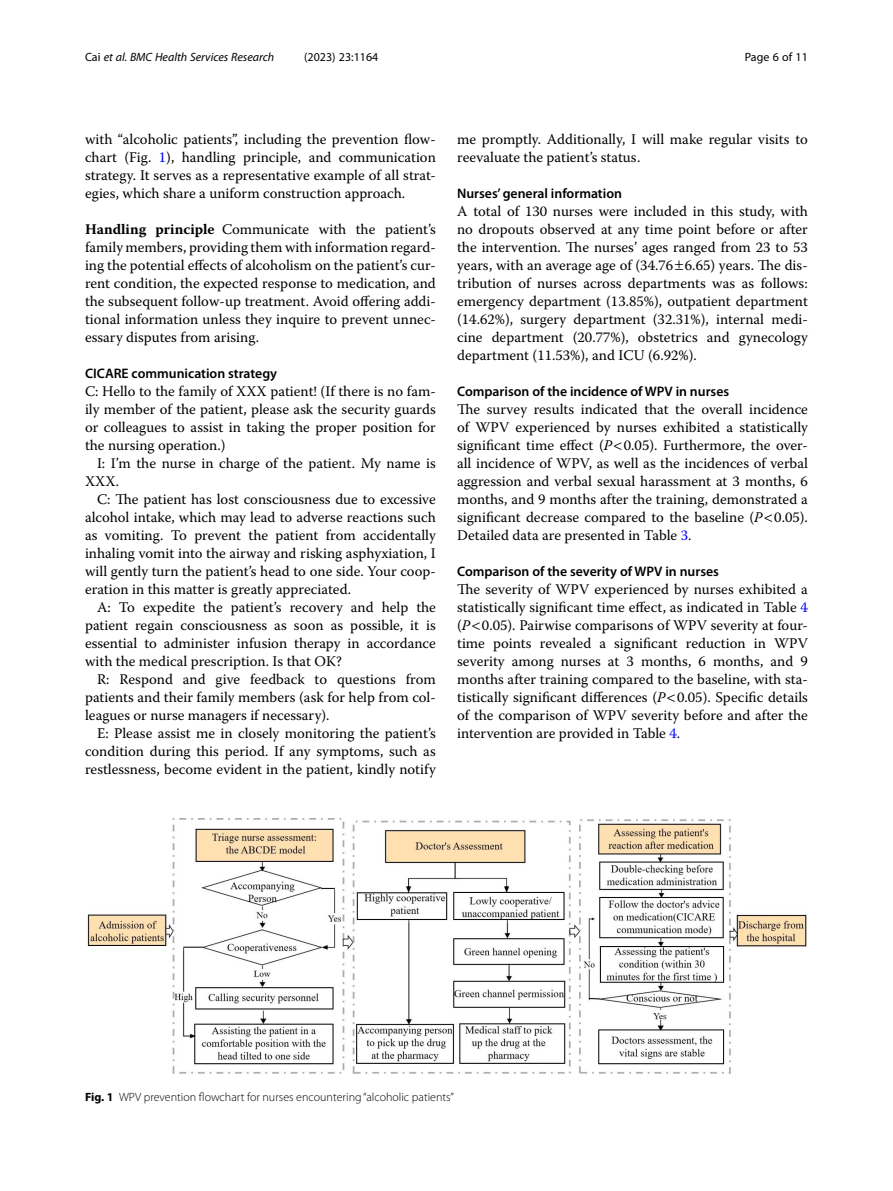
<style>
.page{position:relative;width:893px;height:1191px;background:#fff}
.page>*{position:absolute;margin:0;border:0;box-sizing:border-box;transform-origin:0 0}
.Body_Text{font:14.7px/18px "Warnock Pro";color:#000;text-align:justify}
.Body_Text_Indent{font:14.7px/18px "Warnock Pro";color:#000;text-align:justify}
.Formalpara_RuninHead{font:14.7px/18px "Warnock Pro";color:#000;text-align:justify}
.Head_2{font:600 13.8px "Myriad Pro";color:#000}
.Figure_Caption{font:300 12px "Myriad Pro";color:#000}
.t1{font:italic 12px "Myriad Pro";color:#000}
.t2{font:12px "Myriad Pro";color:#000}
.s1{font-style:normal}
.s2{color:#00f}
.s3{font-weight:700}
.s4{font-style:italic}
</style>
<div class="page">
<img style="left:87px;top:818px;width:720px;height:256px">
<p class="t1" style="left:85px;top:50px;width:191px"><span class="s1">Cai</span> et al. BMC Health Services Research</p>
<p class="t2" style="left:304px;top:50px;width:76px">(2023) 23:1164</p>
<p class="t2" style="left:745px;top:50px;width:65px">Page 6 of 11</p>
<p class="Body_Text_Indent" style="left:85px;top:130px;width:352px">with “alcoholic patients”, including the prevention flow&shy;chart (Fig. <span class="s2">1</span>), handling principle, and communication strategy. It serves as a representative example of all strat&shy;egies, which share a uniform construction approach.</p>
<p class="Formalpara_RuninHead" style="left:85px;top:220px;width:352px"><span class="s3">Handling principle</span> Communicate with the patient’s family members, providing them with information regard&shy;ing the potential effects of alcoholism on the patient’s cur&shy;rent condition, the expected response to medication, and the subsequent follow-up treatment. Avoid offering addi&shy;tional information unless they inquire to prevent unnec&shy;essary disputes from arising.</p>
<p class="Head_2" style="left:85px;top:365px;width:194px">CICARE communication strategy</p>
<p class="Body_Text" style="left:85px;top:382px;width:352px">C: Hello to the family of XXX patient! (If there is no fam&shy;ily member of the patient, please ask the security guards or colleagues to assist in taking the proper position for the nursing operation.)</p>
<p class="Body_Text_Indent" style="left:85px;top:454px;width:352px;text-indent:12px">I: I’m the nurse in charge of the patient. My name is<br>XXX.</p>
<p class="Body_Text_Indent" style="left:85px;top:490px;width:352px;text-indent:12px">C: The patient has lost consciousness due to excessive alcohol intake, which may lead to adverse reactions such as vomiting. To prevent the patient from accidentally inhaling vomit into the airway and risking asphyxiation, I will gently turn the patient’s head to one side. Your coop&shy;eration in this matter is greatly appreciated.</p>
<p class="Body_Text_Indent" style="left:85px;top:598px;width:352px;text-indent:12px">A: To expedite the patient’s recovery and help the patient regain consciousness as soon as possible, it is essential to administer infusion therapy in accordance with the medical prescription. Is that OK?</p>
<p class="Body_Text_Indent" style="left:85px;top:670px;width:352px;text-indent:12px">R: Respond and give feedback to questions from patients and their family members (ask for help from col&shy;leagues or nurse managers if necessary).</p>
<p class="Body_Text_Indent" style="left:85px;top:724px;width:352px;text-indent:12px">E: Please assist me in closely monitoring the patient’s condition during this period. If any symptoms, such as restlessness, become evident in the patient, kindly notify</p>
<p class="Body_Text_Indent" style="left:457px;top:130px;width:352px">me promptly. Additionally, I will make regular visits to reevaluate the patient’s status.</p>
<p class="Head_2" style="left:457px;top:185px;width:166px">Nurses’ general information</p>
<p class="Body_Text" style="left:457px;top:202px;width:352px">A total of 130 nurses were included in this study, with no dropouts observed at any time point before or after the intervention. The nurses’ ages ranged from 23 to 53 years, with an average age of (34.76 6.65) years. The dis&shy;tribution of nurses across departments was as follows: emergency department (13.85%), outpatient department (14.62%), surgery department (32.31%), internal medi&shy;cine department (20.77%), obstetrics and gynecology department (11.53%), and ICU (6.92%).</p>
<p class="Head_2" style="left:457px;top:383px;width:274px">Comparison of the incidence of WPV in nurses</p>
<p class="Body_Text" style="left:457px;top:400px;width:352px">The survey results indicated that the overall incidence of WPV experienced by nurses exhibited a statistically significant time effect (<span class="s4">P</span> 0.05). Furthermore, the over&shy;all incidence of WPV, as well as the incidences of verbal aggression and verbal sexual harassment at 3 months, 6 months, and 9 months after the training, demonstrated a significant decrease compared to the baseline (<span class="s4">P</span> 0.05).<br>Detailed data are presented in Table <span class="s2">3</span>.</p>
<p class="Head_2" style="left:457px;top:563px;width:263px">Comparison of the severity of WPV in nurses</p>
<p class="Body_Text" style="left:457px;top:580px;width:352px">The severity of WPV experienced by nurses exhibited a statistically significant time effect, as indicated in Table <span class="s2">4 </span>(<span class="s4">P</span> 0.05). Pairwise comparisons of WPV severity at four&shy;time points revealed a significant reduction in WPV severity among nurses at 3 months, 6 months, and 9 months after training compared to the baseline, with sta&shy;tistically significant differences (<span class="s4">P</span> 0.05). Specific details of the comparison of WPV severity before and after the intervention are provided in Table <span class="s2">4</span>.</p>
<p class="Figure_Caption" style="left:85px;top:1090px;width:370px"><span class="s3">Fig. 1</span> WPV prevention flowchart for nurses encountering “alcoholic patients”</p>
</div>
